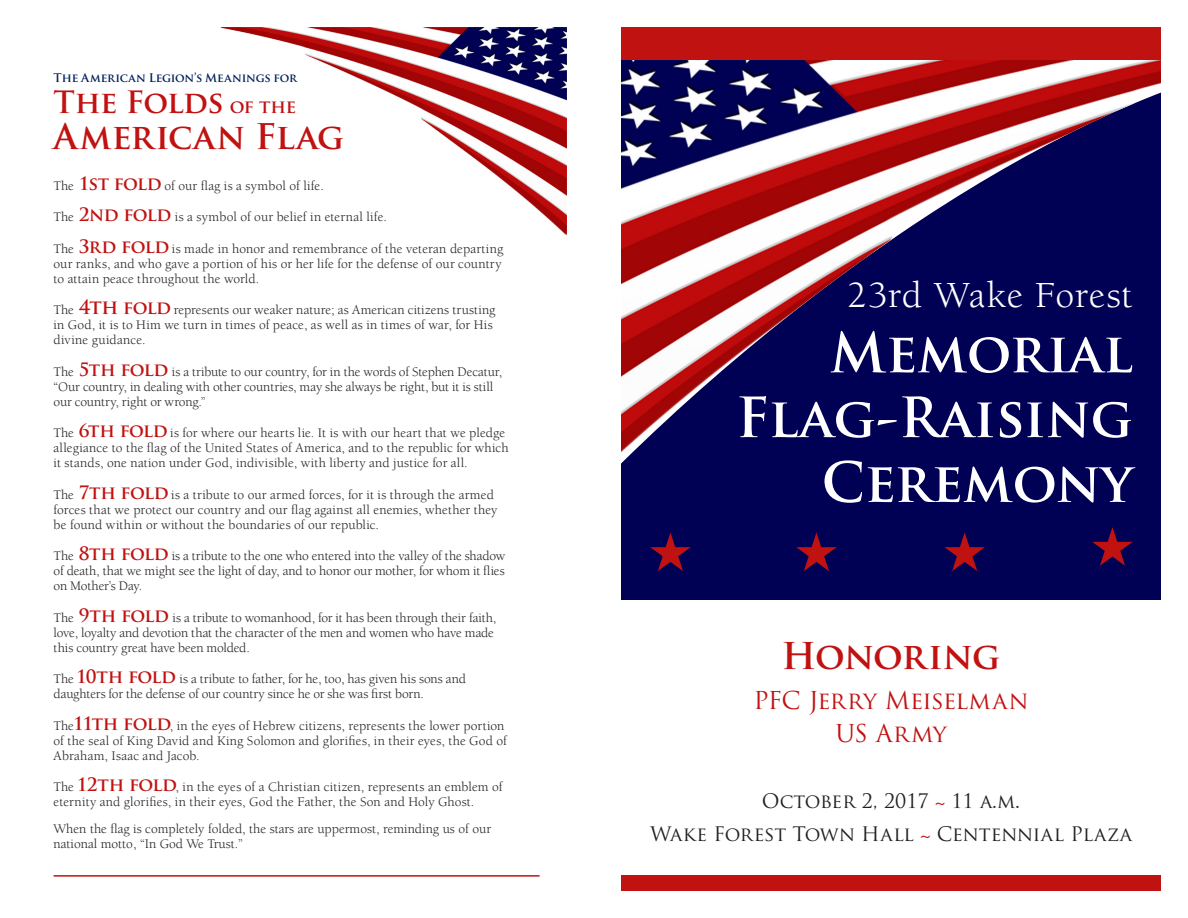
<style>
.page{position:relative;width:1188px;height:918px;background:#fff}
.page>*{position:absolute;margin:0;border:0;box-sizing:border-box;transform-origin:0 0}
.t1{font:700 54px "Trajan Pro";color:#fff}
.t2{font:37.8px "Berkeley Std";letter-spacing:.02em;color:#fff}
.t3{font:700 36px "Trajan Pro";letter-spacing:-.03em;color:#c01211}
.t4{font:700 34.5px "Trajan Pro";letter-spacing:.015em;color:#c01211}
.t5{font:700 30px "Trajan Pro";letter-spacing:-.025em;color:#c01211}
.t6{font:24px "Trajan Pro";letter-spacing:-.015em;color:#c01211}
.t7{font:19.5px "Trajan Pro";letter-spacing:-.005em;color:#231f20}
.t8{font:13.5px/15px "Berkeley Std";color:#231f20}
.t9{font:13.5px "Berkeley Std";letter-spacing:.02em;color:#231f20}
.t10{font:700 11.7px "Trajan Pro";letter-spacing:-.015em;color:#00205b}
.s1{font-size:18px}
.s2{font-family:"Trajan Pro";font-weight:700;font-size:18px;color:#c01211}
.s3{font-family:"Trajan Pro";font-weight:700;font-size:19.5px;color:#c01211}
.s4{font-family:"Berkeley Std";color:#c01211}
</style>
<div class="page">
<div style="left:621px;top:464px;width:540px;height:136px;background:#000154"></div>
<img style="left:621px;top:60px;width:540px;height:404px">
<div style="left:621px;top:875px;width:540px;height:16px;background:#c01211"></div>
<img style="left:222px;top:28px;width:345px;height:208px">
<hr style="left:54px;top:875px;width:486px;height:2px;background:#c01211">
<svg style="left:1092px;top:527px;width:41px;height:39px;background:#3d063e"></svg>
<div style="left:621px;top:27px;width:540px;height:33px;background:#c01211"></div>
<svg style="left:796px;top:532px;width:41px;height:39px;background:#3d063e"></svg>
<svg style="left:944px;top:532px;width:41px;height:39px;background:#3d063e"></svg>
<svg style="left:650px;top:532px;width:41px;height:39px;background:#3d063e"></svg>
<p class="t10" style="left:54px;top:70px;width:245px">The American Legion’s Meanings for</p>
<p class="t5" style="left:54px;top:84px;width:244px">The Folds <span class="s1">of the</span></p>
<p class="t4" style="left:54px;top:115px;width:292px">American Flag</p>
<p class="t8" style="left:54px;top:178px;width:272px">The <span class="s2">1st fold</span> of our flag is a symbol of life.</p>
<p class="t8" style="left:54px;top:210px;width:335px">The <span class="s2">2nd fold</span> is a symbol of our belief in eternal life.</p>
<p class="t8" style="left:54px;top:241px;width:451px">The <span class="s2">3rd fold</span> is made in honor and remembrance of the veteran departing</p>
<p class="t8" style="left:54px;top:256px;width:450px">our ranks, and who gave a portion of his or her life for the defense of our country</p>
<p class="t8" style="left:54px;top:271px;width:207px">to attain peace throughout the world.</p>
<p class="t8" style="left:54px;top:303px;width:443px">The <span class="s3">4th</span> <span class="s2">fold</span> represents our weaker nature; as American citizens trusting</p>
<p class="t9" style="left:54px;top:318px;width:441px">in God, it is to Him we turn in times of peace, as well as in times of war, for His</p>
<p class="t9" style="left:54px;top:333px;width:94px">divine guidance.</p>
<p class="t8" style="left:54px;top:364px;width:450px">The <span class="s2">5th fold</span> is a tribute to our country, for in the words of Stephen Decatur,</p>
<p class="t8" style="left:54px;top:379px;width:441px">“Our country, in dealing with other countries, may she always be right, but it is still</p>
<p class="t8" style="left:54px;top:394px;width:154px">our country, right or wrong.”</p>
<p class="t8" style="left:54px;top:426px;width:453px">The <span class="s2">6th fold</span> is for where our hearts lie. It is with our heart that we pledge</p>
<p class="t8" style="left:54px;top:441px;width:457px">allegiance to the flag of the United States of America, and to the republic for which</p>
<p class="t8" style="left:54px;top:456px;width:416px">it stands, one nation under God, indivisible, with liberty and justice for all.</p>
<p class="t8" style="left:54px;top:487px;width:442px">The <span class="s2">7th fold</span> is a tribute to our armed forces, for it is through the armed</p>
<p class="t8" style="left:54px;top:502px;width:445px">forces that we protect our country and our flag against all enemies, whether they</p>
<p class="t8" style="left:54px;top:517px;width:327px">be found within or without the boundaries of our republic.</p>
<p class="t8" style="left:54px;top:549px;width:453px">The <span class="s2">8th fold</span> is a tribute to the one who entered into the valley of the shadow</p>
<p class="t8" style="left:54px;top:564px;width:453px">of death, that we might see the light of day, and to honor our mother, for whom it flies</p>
<p class="t8" style="left:54px;top:579px;width:90px">on Mother’s Day.</p>
<p class="t8" style="left:54px;top:610px;width:444px">The <span class="s2">9th fold</span> is a tribute to womanhood, for it has been through their faith,</p>
<p class="t8" style="left:54px;top:625px;width:442px">love, loyalty and devotion that the character of the men and women who have made</p>
<p class="t8" style="left:54px;top:640px;width:198px">this country great have been molded.</p>
<p class="t8" style="left:54px;top:672px;width:414px">The <span class="s2">10th fold</span> is a tribute to father, for he, too, has given his sons and</p>
<p class="t8" style="left:54px;top:687px;width:372px">daughters for the defense of our country since he or she was first born.</p>
<p class="t8" style="left:54px;top:718px;width:452px">The<span class="s2">11th fold</span>, in the eyes of Hebrew citizens, represents the lower portion</p>
<p class="t8" style="left:54px;top:733px;width:455px">of the seal of King David and King Solomon and glorifies, in their eyes, the God of<br>Abraham, Isaac and Jacob.</p>
<p class="t8" style="left:54px;top:780px;width:451px">The <span class="s2">12th fold</span>, in the eyes of a Christian citizen, represents an emblem of</p>
<p class="t8" style="left:54px;top:795px;width:422px">eternity and glorifies, in their eyes, God the Father, the Son and Holy Ghost.</p>
<p class="t8" style="left:54px;top:822px;width:439px">When the flag is completely folded, the stars are uppermost, reminding us of our</p>
<p class="t8" style="left:54px;top:837px;width:191px">national motto, “In God We Trust.”</p>
<p class="t2" style="left:848px;top:275px;width:287px">23rd Wake Forest</p>
<p class="t1" style="left:830px;top:319px;width:304px">Memorial</p>
<p class="t1" style="left:736px;top:384px;width:398px">Flag-Raising</p>
<p class="t1" style="left:822px;top:449px;width:313px">Ceremony</p>
<p class="t3" style="left:782px;top:633px;width:220px">Honoring</p>
<p class="t6" style="left:754px;top:685px;width:276px">PFC Jerry Meiselman</p>
<p class="t6" style="left:835px;top:718px;width:113px">US Army</p>
<p class="t7" style="left:762px;top:789px;width:260px">October 2, 2017 <span class="s4">~</span> 11 a.m.</p>
<p class="t7" style="left:650px;top:822px;width:483px">Wake Forest Town Hall <span class="s4">~</span> Centennial Plaza</p>
</div>
